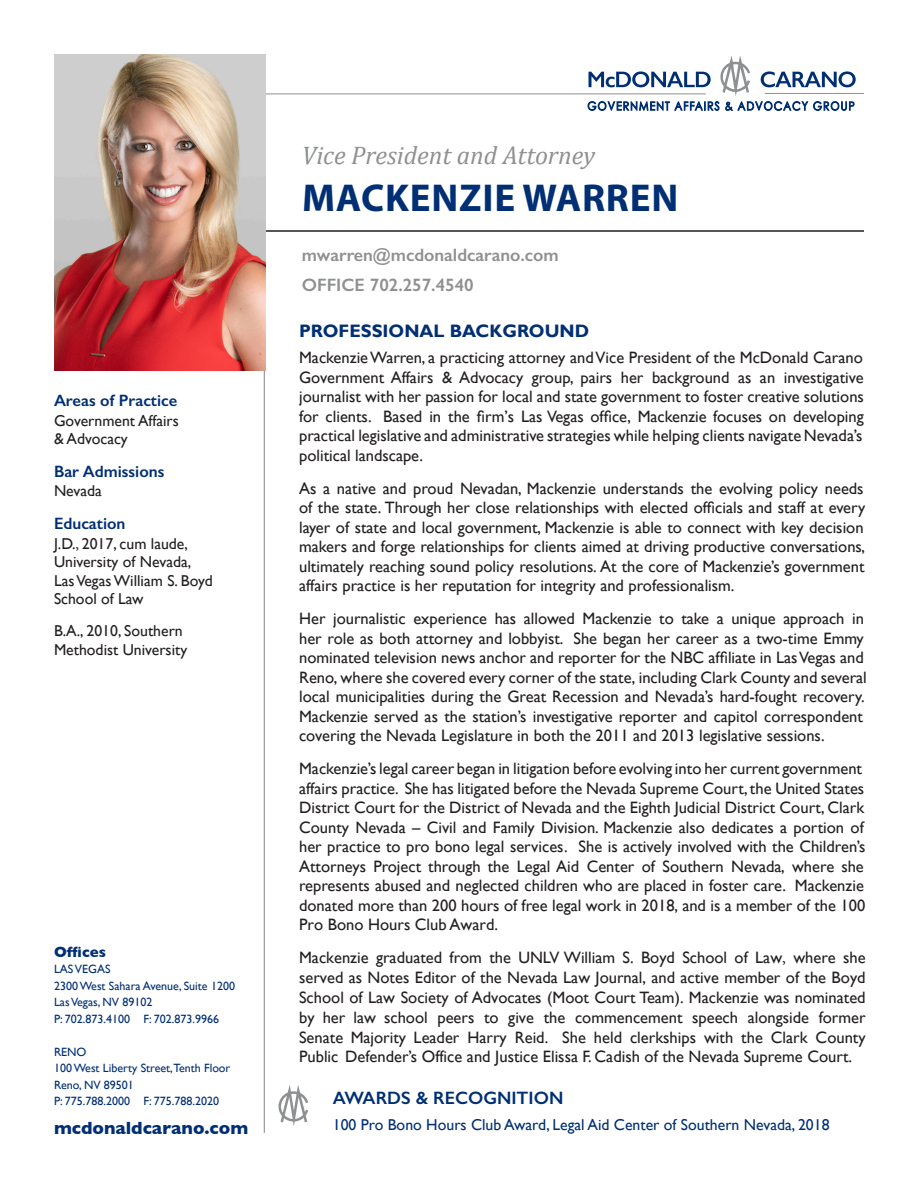
<style>
.page{position:relative;width:918px;height:1188px;background:#fff}
.page>*{position:absolute;margin:0;border:0;box-sizing:border-box;transform-origin:0 0}
.t1{font:700 39px "Myriad Pro";letter-spacing:.02em;color:#002f73}
.Title-Large_Bio{font:italic 25.5px "Cambria";color:#8e9091}
.Contact_Info{font:600 18px/30px "Gill Sans";color:#8e9091}
.Contact_Info-2{font:700 18px "Gill Sans";color:#002f73}
.Awards_Header{font:600 18px "Gill Sans";color:#002f73}
.t2{font:700 18px "Gill Sans";color:#002f73}
.Contact_Info-3{font:16.5px/19.5px "Gill Sans";color:#231f20;text-align:justify}
.Sidebar_Text{font:600 16.5px "Gill Sans";color:#002f73}
.Sidebar_Text-2{font:15.75px/18.5px "Gill Sans";color:#231f20}
.awards_Text{font:15.75px "Gill Sans";color:#002f73}
.t3{font:700 15px "Gill Sans";color:#002f73}
.t4{font:12px "Gill Sans";color:#002f73}
.s1{font-family:"Minion Pro"}
</style>
<div class="page">
<hr style="left:63px;top:230px;width:801px;height:2px;background:#231f20">
<hr style="left:264px;top:365px;width:1px;height:768px;background:#8e9091">
<svg style="left:589px;top:71px;width:122px;height:16px"></svg>
<svg style="left:761px;top:71px;width:95px;height:16px"></svg>
<hr style="left:198px;top:94px;width:508px;height:1px;background:#8e9091">
<hr style="left:765px;top:93px;width:99px;height:1px;background:#8e9091">
<svg style="left:720px;top:56px;width:30px;height:40px"></svg>
<svg style="left:588px;top:102px;width:81px;height:9px"></svg>
<svg style="left:675px;top:102px;width:44px;height:9px"></svg>
<svg style="left:726px;top:102px;width:128px;height:9px"></svg>
<img style="left:54px;top:54px;width:211px;height:317px">
<svg style="left:279px;top:1085px;width:29px;height:41px"></svg>
<p class="Sidebar_Text" style="left:54px;top:391px;width:125px">Areas of Practice</p>
<p class="Sidebar_Text-2" style="left:54px;top:411px;width:126px">Government Affairs &amp; Advocacy</p>
<p class="Sidebar_Text" style="left:54px;top:462px;width:112px">Bar Admissions</p>
<p class="Sidebar_Text-2" style="left:54px;top:481px;width:49px">Nevada</p>
<p class="Sidebar_Text" style="left:54px;top:514px;width:73px">Education</p>
<p class="Sidebar_Text-2" style="left:54px;top:534px;width:160px">J.D.<span class="s1">,</span> 2017, cum laude,<br>University of Nevada,<br>Las Vegas William S. Boyd<br>School of Law</p>
<p class="Sidebar_Text-2" style="left:54px;top:622px;width:135px">B.A., 2010, Southern<br>Methodist University</p>
<p class="t3" style="left:54px;top:940px;width:53px">Offices</p>
<p class="t4" style="left:54px;top:962px;width:58px">LAS VEGAS</p>
<p class="t4" style="left:54px;top:979px;width:183px">2300 West Sahara Avenue, Suite 1200</p>
<p class="t4" style="left:54px;top:995px;width:100px">Las Vegas, NV 89102</p>
<p class="t4" style="left:54px;top:1012px;width:167px">P: 702.873.4100 F: 702.873.9966</p>
<p class="t4" style="left:54px;top:1045px;width:34px">RENO</p>
<p class="t4" style="left:54px;top:1061px;width:178px">100 West Liberty Street,Tenth Floor</p>
<p class="t4" style="left:54px;top:1078px;width:81px">Reno, NV 89501</p>
<p class="t4" style="left:54px;top:1094px;width:167px">P: 775.788.2000 F: 775.788.2020</p>
<p class="t2" style="left:54px;top:1113px;width:196px">mcdonaldcarano.com</p>
<p class="Title-Large_Bio" style="left:302px;top:137px;width:295px">Vice President and Attorney</p>
<p class="t1" style="left:302px;top:172px;width:378px">MACKENZIE WARREN</p>
<p class="Contact_Info" style="left:302px;top:240px;width:259px">mwarren@mcdonaldcarano.com<br>OFFICE 702.257.4540</p>
<p class="Contact_Info-2" style="left:299px;top:320px;width:292px">PROFESSIONAL BACKGROUND</p>
<p class="Contact_Info-3" style="left:299px;top:348px;width:566px">MackenzieWarren, a practicing attorney andVice President of the McDonald Carano Government Affairs &amp; Advocacy group, pairs her background as an investigative journalist with her passion for local and state government to foster creative solutions for clients. Based in the firm’s Las Vegas office, Mackenzie focuses on developing practical legislative and administrative strategies while helping clients navigate Nevada’s political landscape.</p>
<p class="Contact_Info-3" style="left:299px;top:478px;width:568px">As a native and proud Nevadan, Mackenzie understands the evolving policy needs of the state. Through her close relationships with elected officials and staff at every layer of state and local government, Mackenzie is able to connect with key decision makers and forge relationships for clients aimed at driving productive conversations, ultimately reaching sound policy resolutions. At the core of Mackenzie’s government affairs practice is her reputation for integrity and professionalism.</p>
<p class="Contact_Info-3" style="left:299px;top:609px;width:569px;text-align:left">Her journalistic experience has allowed Mackenzie to take a unique approach in her role as both attorney and lobbyist. She began her career as a two-time Emmy nominated television news anchor and reporter for the NBC affiliate in LasVegas and Reno, where she covered every corner of the state, including Clark County and several local municipalities during the Great Recession and Nevada’s hard-fought recovery.<br>Mackenzie served as the station’s investigative reporter and capitol correspondent covering the Nevada Legislature in both the 2011 and 2013 legislative sessions.</p>
<p class="Contact_Info-3" style="left:299px;top:759px;width:568px;text-align:left">Mackenzie’s legal career began in litigation before evolving into her current government affairs practice. She has litigated before the Nevada Supreme Court, the United States District Court for the District of Nevada and the Eighth Judicial District Court, Clark County Nevada – Civil and Family Division. Mackenzie also dedicates a portion of her practice to pro bono legal services. She is actively involved with the Children’s Attorneys Project through the Legal Aid Center of Southern Nevada, where she represents abused and neglected children who are placed in foster care. Mackenzie donated more than 200 hours of free legal work in 2018, and is a member of the 100<br>Pro Bono Hours Club Award.</p>
<p class="Contact_Info-3" style="left:299px;top:948px;width:568px">Mackenzie graduated from the UNLV William S. Boyd School of Law<span class="s1">,</span> where she served as Notes Editor of the Nevada Law Journal, and active member of the Boyd School of Law Society of Advocates (Moot Court Team). Mackenzie was nominated by her law school peers to give the commencement speech alongside former Senate Majority Leader Harry Reid. She held clerkships with the Clark County Public Defender’s Office and Justice Elissa F. Cadish of the Nevada Supreme Court.</p>
<p class="Awards_Header" style="left:333px;top:1087px;width:232px">AWARDS &amp; RECOGNITION</p>
<p class="awards_Text" style="left:333px;top:1115px;width:498px">100 Pro Bono Hours Club Award, Legal Aid Center of Southern Nevada, 2018</p>
</div>
